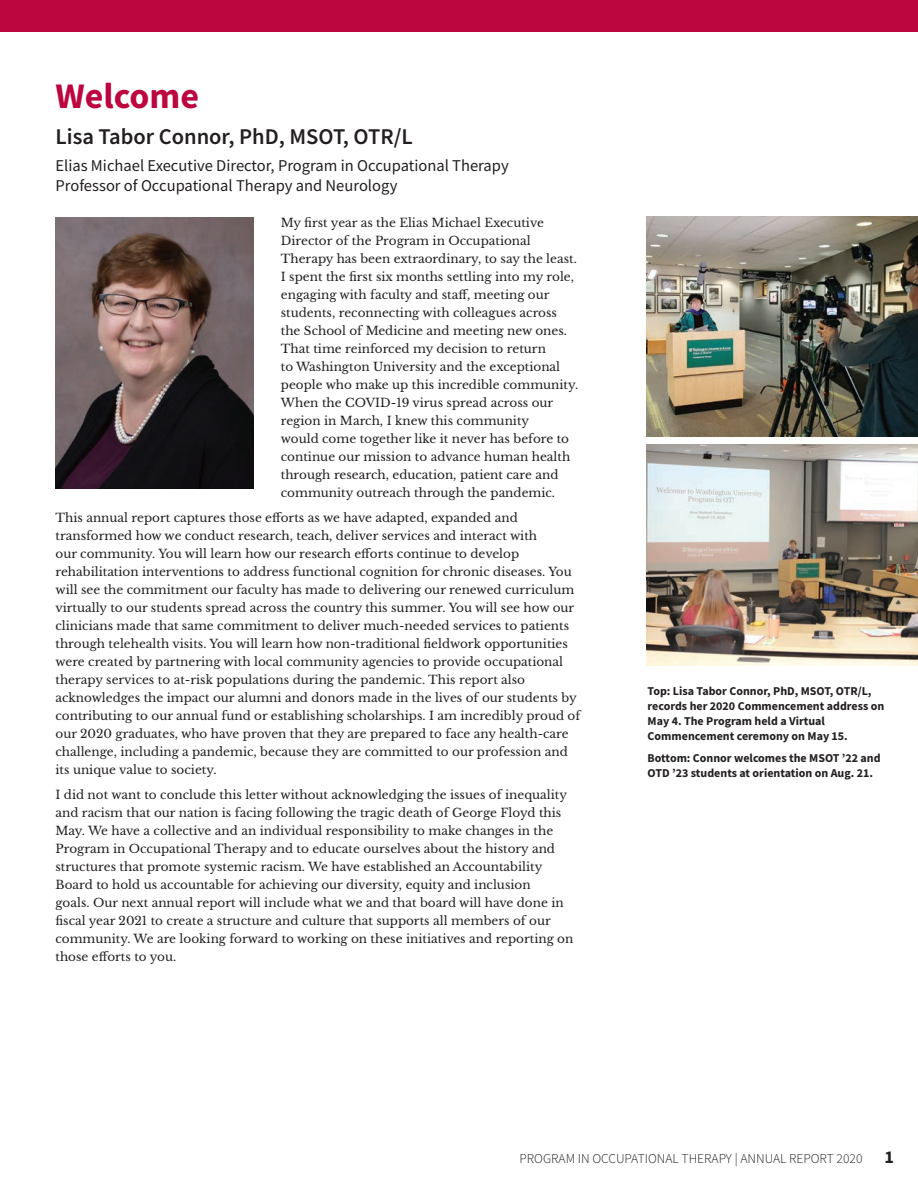
<style>
.page{position:relative;width:918px;height:1188px;background:#fff}
.page>*{position:absolute;margin:0;border:0;box-sizing:border-box;transform-origin:0 0}
.t1{font:700 36px "Source Sans Pro";color:#bc063f}
.t2{font:600 22.5px "Source Sans Pro";color:#231f20}
.t3{font:16.5px/19.5px "Source Sans Pro";color:#231f20}
.t4{font:300 13.5px "Source Sans Pro";color:#231f20}
.t5{font:12px/18px "Libre Baskerville";color:#231f20}
.t6{font:700 12px/15px "Source Sans Pro";color:#231f20}
.s1{font-weight:700;font-size:18px}
</style>
<div class="page">
<div style="left:0;top:0;width:918px;height:32px;background:#bc063f"></div>
<img style="left:647px;top:216px;width:271px;height:220px">
<img style="left:647px;top:445px;width:271px;height:220px">
<img style="left:56px;top:218px;width:198px;height:270px">
<h1 class="t1" style="left:56px;top:72px;width:145px">Welcome</h1>
<h2 class="t2" style="left:56px;top:122px;width:359px">Lisa Tabor Connor, PhD, MSOT, OTR/L</h2>
<h3 class="t3" style="left:56px;top:156px;width:455px">Elias Michael Executive Director, Program in Occupational Therapy<br>Professor of Occupational Therapy and Neurology</h3>
<p class="t5" style="left:281px;top:214px;width:299px">My first year as the Elias Michael Executive Director of the Program in Occupational Therapy has been extraordinary, to say the least.<br>I spent the first six months settling into my role, engaging with faculty and staff, meeting our students, reconnecting with colleagues across the School of Medicine and meeting new ones.<br>That time reinforced my decision to return<br>to Washington University and the exceptional people who make up this incredible community.<br>When the COVID-19 virus spread across our region in March, I knew this community<br>would come together like it never has before to continue our mission to advance human health through research, education, patient care and community outreach through the pandemic.</p>
<p class="t5" style="left:56px;top:509px;width:526px">This annual report captures those efforts as we have adapted, expanded and transformed how we conduct research, teach, deliver services and interact with<br>our community. You will learn how our research efforts continue to develop rehabilitation interventions to address functional cognition for chronic diseases. You will see the commitment our faculty has made to delivering our renewed curriculum virtually to our students spread across the country this summer. You will see how our clinicians made that same commitment to deliver much-needed services to patients through telehealth visits. You will learn how non-traditional fieldwork opportunities were created by partnering with local community agencies to provide occupational therapy services to at-risk populations during the pandemic. This report also acknowledges the impact our alumni and donors made in the lives of our students by contributing to our annual fund or establishing scholarships. I am incredibly proud of our 2020 graduates, who have proven that they are prepared to face any health-care challenge, including a pandemic, because they are committed to our profession and its unique value to society.</p>
<p class="t5" style="left:56px;top:786px;width:519px">I did not want to conclude this letter without acknowledging the issues of inequality and racism that our nation is facing following the tragic death of George Floyd this May. We have a collective and an individual responsibility to make changes in the Program in Occupational Therapy and to educate ourselves about the history and structures that promote systemic racism. We have established an Accountability Board to hold us accountable for achieving our diversity, equity and inclusion<br>goals. Our next annual report will include what we and that board will have done in fiscal year 2021 to create a structure and culture that supports all members of our community. We are looking forward to working on these initiatives and reporting on those efforts to you.</p>
<p class="t6" style="left:648px;top:684px;width:238px">Top: Lisa Tabor Connor, PhD, MSOT, OTR/L, records her 2020 Commencement address on May 4. The Program held a Virtual Commencement ceremony on May 15.</p>
<p class="t6" style="left:648px;top:750px;width:235px">Bottom: Connor welcomes the MSOT ’22 and<br>OTD ’23 students at orientation on Aug. 21.</p>
<p class="t4" style="left:520px;top:1150px;width:376px">PROGRAM IN OCCUPATIONAL THERAPY | ANNUAL REPORT 2020 <span class="s1">1</span></p>
</div>
